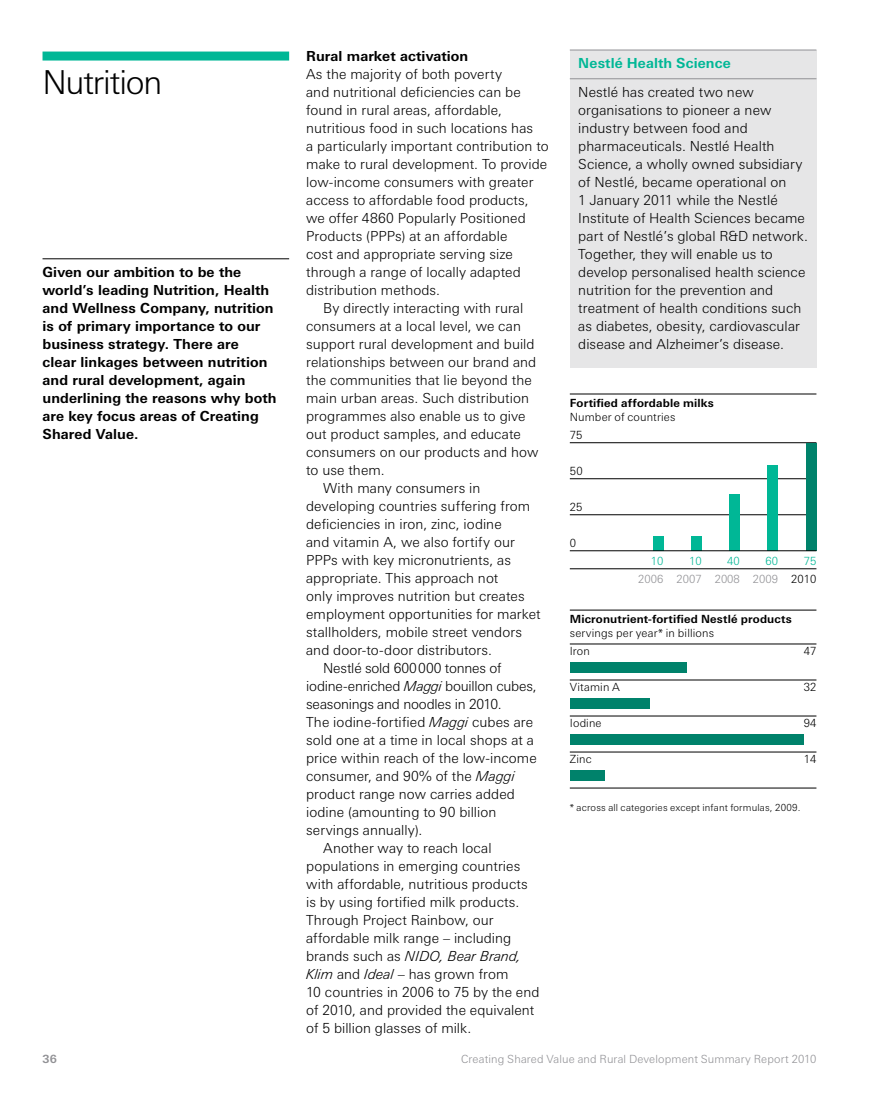
<style>
.page{position:relative;width:893px;height:1106px;background:#fff}
.page>*{position:absolute;margin:0;border:0;box-sizing:border-box;transform-origin:0 0}
.t1{font:300 33px "LT Univers Basic";letter-spacing:-.035em;color:#000}
.t2{font:300 13.8px/18px "LT Univers Basic";letter-spacing:.005em;color:#000}
.t3{font:700 13.8px/18px "LT Univers Basic";letter-spacing:.005em;color:#000}
.t4{font:300 13.8px "LT Univers Basic";letter-spacing:-.015em;color:#000}
.t5{font:italic 300 13.8px "LT Univers Basic";color:#000}
.t6{font:700 13.8px "LT Univers Basic";letter-spacing:.01em;color:#00b796}
.t7{font:300 11.25px/18px "LT Univers Basic";letter-spacing:.01em;color:#000}
.t8{font:300 11.25px "LT Univers Basic";letter-spacing:.01em;color:#919195}
.t9{font:700 11.25px "LT Univers Basic";letter-spacing:.015em;color:#000}
.t10{font:300 11.25px "LT Univers Basic";color:#00b796}
.t11{font:700 11.25px "LT Univers Basic";color:#919195}
.t12{font:300 9.75px "LT Univers Basic";letter-spacing:.015em;color:#000}
.s1{font-style:italic}
.s2{font-style:normal}
</style>
<div class="page">
<div style="left:570px;top:50px;width:246px;height:317px;background:#e6e6e7"></div>
<hr style="left:570px;top:50px;width:246px;height:1px;background:#919195">
<hr style="left:570px;top:78px;width:246px;height:1px;background:#919195">
<hr style="left:43px;top:258px;width:246px;height:1px;background:#000">
<hr style="left:570px;top:394px;width:246px;height:1px;background:#000">
<hr style="left:570px;top:442px;width:246px;height:1px;background:#000">
<hr style="left:570px;top:478px;width:246px;height:1px;background:#000">
<hr style="left:570px;top:514px;width:246px;height:1px;background:#000">
<hr style="left:570px;top:568px;width:246px;height:1px;background:#000">
<hr style="left:570px;top:610px;width:246px;height:1px;background:#000">
<hr style="left:570px;top:643px;width:246px;height:1px;background:#000">
<hr style="left:570px;top:679px;width:246px;height:1px;background:#000">
<hr style="left:570px;top:715px;width:246px;height:1px;background:#000">
<hr style="left:570px;top:751px;width:246px;height:1px;background:#000">
<hr style="left:570px;top:787px;width:246px;height:1px;background:#000">
<div style="left:653px;top:536px;width:10px;height:14px;background:#00b796"></div>
<div style="left:691px;top:536px;width:11px;height:14px;background:#00b796"></div>
<div style="left:729px;top:494px;width:11px;height:56px;background:#00b796"></div>
<div style="left:767px;top:464px;width:11px;height:86px;background:#00b796"></div>
<div style="left:806px;top:442px;width:10px;height:108px;background:#00826b"></div>
<hr style="left:570px;top:550px;width:246px;height:1px;background:#000">
<div style="left:570px;top:662px;width:117px;height:11px;background:#00826b"></div>
<div style="left:570px;top:698px;width:79px;height:11px;background:#00826b"></div>
<div style="left:570px;top:734px;width:234px;height:11px;background:#00826b"></div>
<div style="left:570px;top:770px;width:35px;height:11px;background:#00826b"></div>
<div style="left:43px;top:52px;width:246px;height:9px;background:#00b796"></div>
<h1 class="t1" style="left:43px;top:62px;width:121px">Nutrition</h1>
<p class="t3" style="left:43px;top:263px;width:236px">Given our ambition to be the world’s leading Nutrition, Health and Wellness Company, nutrition is of primary importance to our business strategy. There are<br>clear linkages between nutrition and rural development, again underlining the reasons why both are key focus areas of Creating<br>Shared Value.</p>
<p class="t3" style="left:306px;top:47px;width:164px">Rural market activation</p>
<p class="t2" style="left:306px;top:64px;width:197px">As the majority of both poverty</p>
<p class="t2" style="left:306px;top:82px;width:216px">and nutritional deficiencies can be</p>
<p class="t2" style="left:306px;top:100px;width:197px">found in rural areas, affordable,</p>
<p class="t2" style="left:306px;top:118px;width:229px">nutritious food in such locations has</p>
<p class="t2" style="left:306px;top:136px;width:244px">a particularly important contribution to</p>
<p class="t2" style="left:306px;top:154px;width:243px">make to rural development. To provide</p>
<p class="t2" style="left:306px;top:172px;width:229px">low-income consumers with greater</p>
<p class="t2" style="left:306px;top:190px;width:224px">access to affordable food products,</p>
<p class="t2" style="left:306px;top:208px;width:221px">we offer 4860 Popularly Positioned</p>
<p class="t2" style="left:306px;top:226px;width:203px">Products (PPPs) at an affordable</p>
<p class="t2" style="left:306px;top:244px;width:208px">cost and appropriate serving size</p>
<p class="t2" style="left:306px;top:262px;width:216px">through a range of locally adapted</p>
<p class="t2" style="left:306px;top:280px;width:135px">distribution methods.</p>
<p class="t2" style="left:323px;top:298px;width:202px">By directly interacting with rural</p>
<p class="t2" style="left:306px;top:316px;width:216px">consumers at a local level, we can</p>
<p class="t2" style="left:306px;top:334px;width:230px">support rural development and build</p>
<p class="t2" style="left:306px;top:352px;width:232px">relationships between our brand and</p>
<p class="t2" style="left:306px;top:370px;width:227px">the communities that lie beyond the</p>
<p class="t2" style="left:306px;top:388px;width:224px">main urban areas. Such distribution</p>
<p class="t2" style="left:306px;top:406px;width:221px">programmes also enable us to give</p>
<p class="t2" style="left:306px;top:424px;width:216px">out product samples, and educate</p>
<p class="t2" style="left:306px;top:442px;width:234px">consumers on our products and how</p>
<p class="t2" style="left:306px;top:460px;width:80px">to use them.</p>
<p class="t2" style="left:323px;top:478px;width:159px">With many consumers in</p>
<p class="t2" style="left:306px;top:496px;width:226px">developing countries suffering from</p>
<p class="t2" style="left:306px;top:514px;width:197px">deficiencies in iron, zinc, iodine</p>
<p class="t2" style="left:306px;top:532px;width:210px">and vitamin A, we also fortify our</p>
<p class="t2" style="left:306px;top:550px;width:206px">PPPs with key micronutrients, as</p>
<p class="t2" style="left:306px;top:568px;width:194px">appropriate. This approach not</p>
<p class="t2" style="left:306px;top:586px;width:220px">only improves nutrition but creates</p>
<p class="t2" style="left:306px;top:604px;width:236px">employment opportunities for market</p>
<p class="t2" style="left:306px;top:622px;width:217px">stallholders, mobile street vendors</p>
<p class="t2" style="left:306px;top:640px;width:187px">and door-to-door distributors.</p>
<p class="t4" style="left:323px;top:659px;width:180px">Nestlé sold 600000 tonnes of</p>
<p class="t4" style="left:306px;top:677px;width:232px">iodine-enriched <span class="s1">Maggi</span> bouillon cubes,</p>
<p class="t4" style="left:306px;top:695px;width:197px">seasonings and noodles in 2010.</p>
<p class="t2" style="left:306px;top:712px;width:228px">The iodine-fortified <span class="s1">Maggi</span> cubes are</p>
<p class="t2" style="left:306px;top:730px;width:229px">sold one at a time in local shops at a</p>
<p class="t2" style="left:306px;top:748px;width:232px">price within reach of the low-income</p>
<p class="t2" style="left:306px;top:766px;width:210px">consumer, and 90% of the <span class="s1">Maggi</span></p>
<p class="t2" style="left:306px;top:784px;width:210px">product range now carries added</p>
<p class="t2" style="left:306px;top:802px;width:192px">iodine (amounting to 90 billion</p>
<p class="t2" style="left:306px;top:820px;width:118px">servings annually).</p>
<p class="t2" style="left:323px;top:838px;width:170px">Another way to reach local</p>
<p class="t2" style="left:306px;top:856px;width:216px">populations in emerging countries</p>
<p class="t2" style="left:306px;top:874px;width:223px">with affordable, nutritious products</p>
<p class="t2" style="left:306px;top:892px;width:215px">is by using fortified milk products.</p>
<p class="t2" style="left:306px;top:910px;width:189px">Through Project Rainbow, our</p>
<p class="t2" style="left:306px;top:928px;width:207px">affordable milk range – including</p>
<p class="t5" style="left:306px;top:947px;width:216px"><span class="s2">brands such as</span> NIDO, Bear Brand,</p>
<p class="t2" style="left:306px;top:964px;width:204px"><span class="s1">Klim</span> and <span class="s1">Ideal</span> – has grown from</p>
<p class="t2" style="left:306px;top:982px;width:235px">10 countries in 2006 to 75 by the end</p>
<p class="t2" style="left:306px;top:1000px;width:230px">of 2010, and provided the equivalent</p>
<p class="t2" style="left:306px;top:1018px;width:167px">of 5 billion glasses of milk.</p>
<p class="t6" style="left:578px;top:55px;width:154px">Nestlé Health Science</p>
<p class="t2" style="left:578px;top:82px;width:231px">Nestlé has created two new organisations to pioneer a new industry between food and pharmaceuticals. Nestlé Health Science, a wholly owned subsidiary of Nestlé, became operational on<br>1 January 2011 while the Nestlé Institute of Health Sciences became part of Nestlé’s global R&amp;D network.<br>Together, they will enable us to develop personalised health science nutrition for the prevention and treatment of health conditions such as diabetes, obesity, cardiovascular disease and Alzheimer’s disease.</p>
<p class="t9" style="left:570px;top:396px;width:145px">Fortified affordable milks</p>
<p class="t7" style="left:570px;top:407px;width:107px">Number of countries<br>75</p>
<p class="t7" style="left:570px;top:461px;width:14px">50</p>
<p class="t7" style="left:570px;top:497px;width:14px">25</p>
<p class="t7" style="left:570px;top:533px;width:8px">0</p>
<p class="t10" style="left:651px;top:554px;width:14px">10</p>
<p class="t8" style="left:638px;top:572px;width:27px">2006</p>
<p class="t10" style="left:689px;top:554px;width:14px">10</p>
<p class="t8" style="left:676px;top:572px;width:27px">2007</p>
<p class="t10" style="left:727px;top:554px;width:14px">40</p>
<p class="t8" style="left:715px;top:572px;width:27px">2008</p>
<p class="t10" style="left:766px;top:554px;width:14px">60</p>
<p class="t8" style="left:753px;top:572px;width:27px">2009</p>
<p class="t10" style="left:804px;top:554px;width:14px">75</p>
<p class="t7" style="left:791px;top:569px;width:27px">2010</p>
<p class="t9" style="left:570px;top:612px;width:223px">Micronutrient-fortified Nestlé products</p>
<p class="t7" style="left:570px;top:623px;width:146px">servings per year* in billions<br>Iron</p>
<p class="t7" style="left:570px;top:677px;width:52px">Vitamin A</p>
<p class="t7" style="left:570px;top:713px;width:33px">Iodine</p>
<p class="t7" style="left:570px;top:749px;width:23px">Zinc</p>
<p class="t7" style="left:804px;top:641px;width:14px">47</p>
<p class="t7" style="left:804px;top:677px;width:14px">32</p>
<p class="t7" style="left:804px;top:713px;width:14px">94</p>
<p class="t7" style="left:804px;top:749px;width:14px">14</p>
<p class="t12" style="left:570px;top:801px;width:232px">* across all categories except infant formulas, 2009.</p>
<p class="t11" style="left:43px;top:1052px;width:16px">36</p>
<p class="t8" style="left:461px;top:1052px;width:357px">Creating Shared Value and Rural Development Summary Report 2010</p>
</div>
